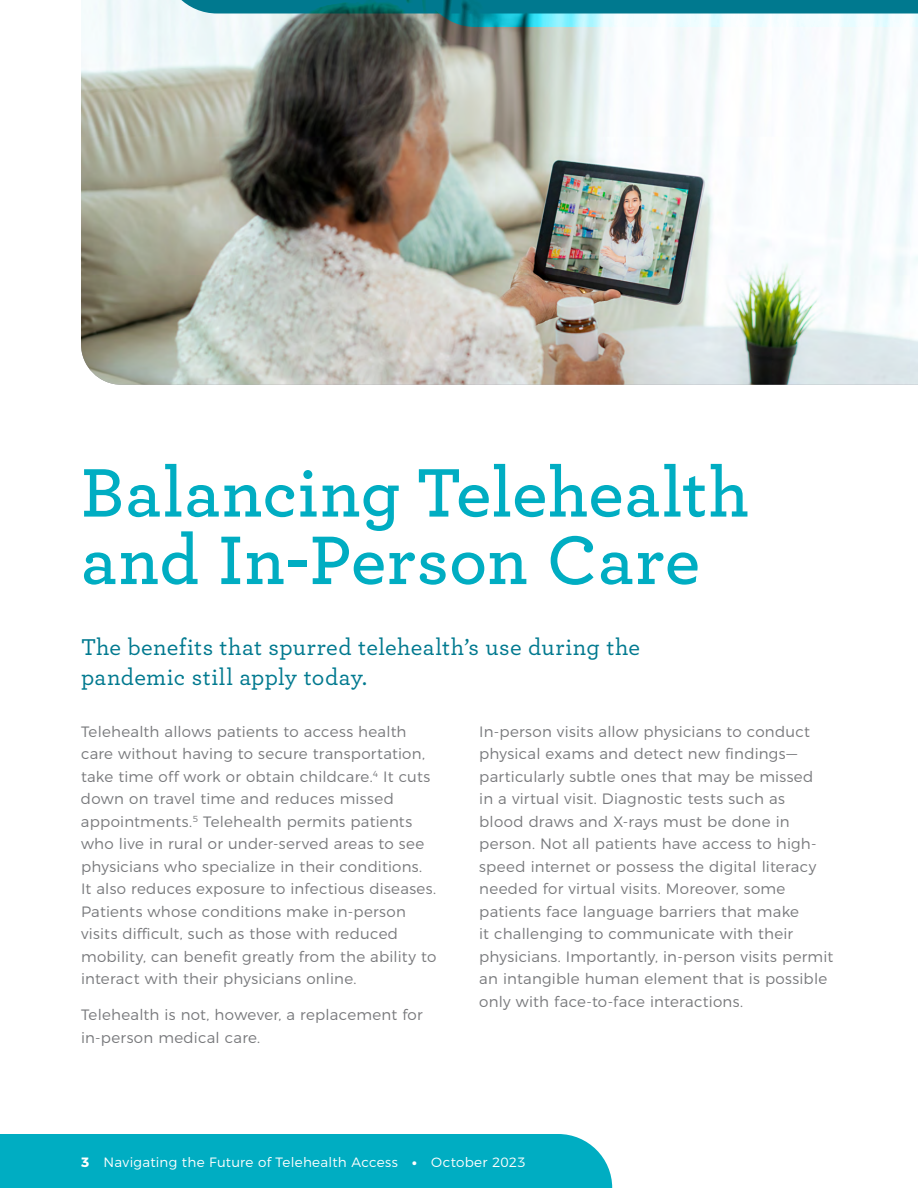
<style>
.page{position:relative;width:918px;height:1188px;background:#fff}
.page>*{position:absolute;margin:0;border:0;box-sizing:border-box;transform-origin:0 0}
.t1{font:600 72px/67.5px "Archer";letter-spacing:.005em;color:#00adc2}
.t2{font:500 24px/30px "Archer";letter-spacing:.015em;color:#00798f}
.t3{font:300 15px/22.5px "Montserrat";letter-spacing:.015em;color:#77787b}
.t4{font:300 13.5px "Montserrat";letter-spacing:.02em;color:#fff}
.s1{font-weight:700}
.s2{font-weight:800}
</style>
<div class="page">
<img style="left:81px;top:0;width:837px;height:385px">
<svg style="left:163px;top:0;width:755px;height:27px"></svg>
<div style="left:0;top:1134px;width:612px;height:54px;background:#00adc2"></div>
<h1 class="t1" style="left:81px;top:455px;width:669px">Balancing Telehealth and In-Person Care</h1>
<h2 class="t2" style="left:81px;top:630px;width:561px">The benefits that spurred telehealth’s use during the pandemic still apply today.</h2>
<p class="t3" style="left:81px;top:719px;width:357px">Telehealth allows patients to access health care without having to secure transportation, take time off work or obtain childcare.<sup>4</sup> It cuts down on travel time and reduces missed appointments.<sup>5</sup> Telehealth permits patients who live in rural or under-served areas to see physicians who specialize in their conditions.<br>It also reduces exposure to infectious diseases.<br>Patients whose conditions make in-person visits difficult, such as those with reduced mobility, can benefit greatly from the ability to interact with their physicians online.</p>
<p class="t3" style="left:81px;top:1002px;width:343px">Telehealth is not, however, a replacement for in-person medical care.</p>
<p class="t3" style="left:479px;top:719px;width:356px">In-person visits allow physicians to conduct physical exams and detect new findings— particularly subtle ones that may be missed<br>in a virtual visit. Diagnostic tests such as<br>blood draws and X-rays must be done in person. Not all patients have access to high&shy;speed internet or possess the digital literacy needed for virtual visits. Moreover, some patients face language barriers that make<br>it challenging to communicate with their physicians. Importantly, in-person visits permit an intangible human element that is possible only with face-to-face interactions.</p>
<p class="t4" style="left:81px;top:1152px;width:446px"><span class="s1">3</span> Navigating the Future of Telehealth Access <span class="s2">•</span> October 2023</p>
</div>
